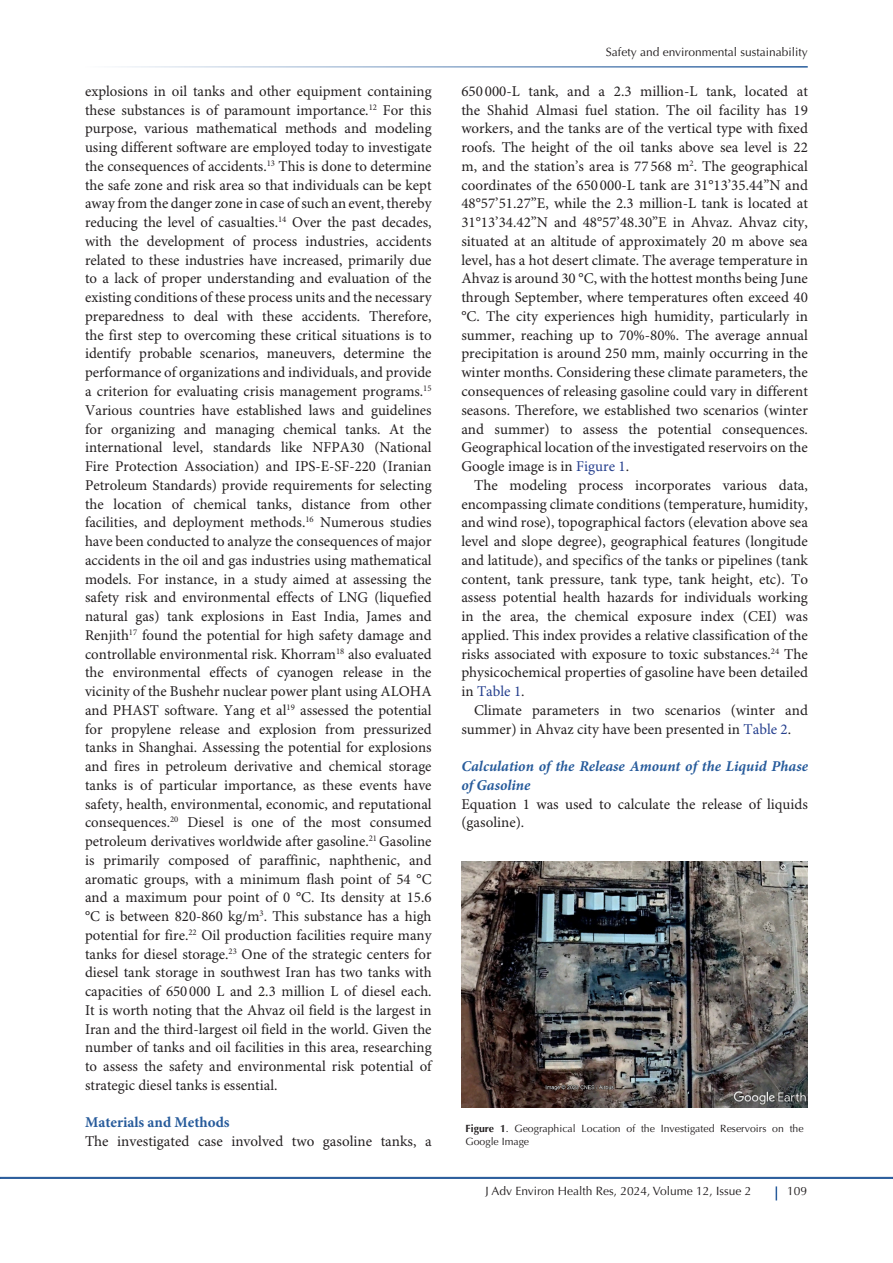
<style>
.page{position:relative;width:893px;height:1263px;background:#fff}
.page>*{position:absolute;margin:0;border:0;box-sizing:border-box;transform-origin:0 0}
.t1{font:15px/18.8px "Minion Pro";color:#231f20;text-align:justify}
.heading_1{font:italic 700 15px/18.8px "Minion Pro";color:#275b9b}
.heading_1-2{font:700 15px "Minion Pro";color:#275b9b}
.t2{font:12px "Optima LT Std";color:#231f20}
.t3{font:10.5px/13.5px "Optima LT Std";color:#231f20}
.s1{color:#253f8e}
.s2{font-weight:700}
</style>
<div class="page">
<hr style="left:0;top:1177px;width:893px;height:2px;background:#295c9b">
<svg style="left:776px;top:1186px;width:1px;height:14px"></svg>
<hr style="left:85px;top:66px;width:723px;height:2px;background:#265c9c">
<img style="left:461px;top:861px;width:347px;height:247px">
<p class="t1" style="left:85px;top:82px;width:348px">explosions in oil tanks and other equipment containing these substances is of paramount importance.<sup>12</sup> For this purpose, various mathematical methods and modeling using different software are employed today to investigate the consequences of accidents.<sup>13</sup> This is done to determine the safe zone and risk area so that individuals can be kept away from the danger zone in case of such an event, thereby reducing the level of casualties.<sup>14</sup> Over the past decades, with the development of process industries, accidents related to these industries have increased, primarily due to a lack of proper understanding and evaluation of the existing conditions of these process units and the necessary preparedness to deal with these accidents. Therefore, the first step to overcoming these critical situations is to identify probable scenarios, maneuvers, determine the performance of organizations and individuals, and provide a criterion for evaluating crisis management programs.<sup>15<br></sup>Various countries have established laws and guidelines for organizing and managing chemical tanks. At the international level, standards like NFPA30 (National Fire Protection Association) and IPS-E-SF-220 (Iranian Petroleum Standards) provide requirements for selecting the location of chemical tanks, distance from other facilities, and deployment methods.<sup>16</sup> Numerous studies have been conducted to analyze the consequences of major accidents in the oil and gas industries using mathematical models. For instance, in a study aimed at assessing the safety risk and environmental effects of LNG (liquefied natural gas) tank explosions in East India, James and Renjith<sup>17</sup> found the potential for high safety damage and controllable environmental risk. Khorram<sup>18</sup> also evaluated the environmental effects of cyanogen release in the vicinity of the Bushehr nuclear power plant using ALOHA and PHAST software. Yang et al<sup>19</sup> assessed the potential for propylene release and explosion from pressurized tanks in Shanghai. Assessing the potential for explosions and fires in petroleum derivative and chemical storage tanks is of particular importance, as these events have safety, health, environmental, economic, and reputational consequences.<sup>20</sup> Diesel is one of the most consumed petroleum derivatives worldwide after gasoline.<sup>21</sup> Gasoline is primarily composed of paraffinic, naphthenic, and aromatic groups, with a minimum flash point of 54 °C and a maximum pour point of 0 °C. Its density at 15.6 °C is between 820-860 kg/m<sup>3</sup>. This substance has a high potential for fire.<sup>22</sup> Oil production facilities require many tanks for diesel storage.<sup>23</sup> One of the strategic centers for diesel tank storage in southwest Iran has two tanks with capacities of 650 000 L and 2.3 million L of diesel each.<br>It is worth noting that the Ahvaz oil field is the largest in Iran and the third-largest oil field in the world. Given the number of tanks and oil facilities in this area, researching to assess the safety and environmental risk potential of strategic diesel tanks is essential.</p>
<p class="heading_1-2" style="left:85px;top:1112px;width:146px">Materials and Methods</p>
<p class="t1" style="left:85px;top:1132px;width:348px">The investigated case involved two gasoline tanks, a</p>
<p class="t2" style="left:606px;top:45px;width:203px">Safety and environmental sustainability</p>
<p class="t1" style="left:461px;top:82px;width:348px">650 000-L tank, and a 2.3 million-L tank, located at the Shahid Almasi fuel station. The oil facility has 19 workers, and the tanks are of the vertical type with fixed roofs. The height of the oil tanks above sea level is 22 m, and the station’s area is 77 568 m<sup>2</sup>. The geographical coordinates of the 650 000-L tank are 31°13’35.44”N and 48°57’51.27”E, while the 2.3 million-L tank is located at 31°13’34.42”N and 48°57’48.30”E in Ahvaz. Ahvaz city, situated at an altitude of approximately 20 m above sea level, has a hot desert climate. The average temperature in Ahvaz is around 30 °C, with the hottest months being June through September, where temperatures often exceed 40 °C. The city experiences high humidity, particularly in summer, reaching up to 70%-80%. The average annual precipitation is around 250 mm, mainly occurring in the winter months. Considering these climate parameters, the consequences of releasing gasoline could vary in different seasons. Therefore, we established two scenarios (winter and summer) to assess the potential consequences.<br>Geographical location of the investigated reservoirs on the Google image is in <span class="s1">Figure 1</span>.</p>
<p class="t1" style="left:461px;top:476px;width:348px;text-indent:13px">The modeling process incorporates various data, encompassing climate conditions (temperature, humidity, and wind rose), topographical factors (elevation above sea level and slope degree), geographical features (longitude and latitude), and specifics of the tanks or pipelines (tank content, tank pressure, tank type, tank height, etc). To assess potential health hazards for individuals working in the area, the chemical exposure index (CEI) was applied. This index provides a relative classification of the risks associated with exposure to toxic substances.<sup>24</sup> The physicochemical properties of gasoline have been detailed in <span class="s1">Table 1</span>.</p>
<p class="t1" style="left:461px;top:701px;width:348px;text-indent:13px">Climate parameters in two scenarios (winter and summer) in Ahvaz city have been presented in <span class="s1">Table 2</span>.</p>
<p class="heading_1" style="left:461px;top:757px;width:348px">Calculation of the Release Amount of the Liquid Phase of Gasoline</p>
<p class="t1" style="left:461px;top:795px;width:348px">Equation 1 was used to calculate the release of liquids (gasoline).</p>
<p class="t3" style="left:466px;top:1121px;width:340px"><span class="s2">Figure 1</span>. Geographical Location of the Investigated Reservoirs on the<br>Google Image</p>
<p class="t2" style="left:485px;top:1184px;width:268px">J Adv Environ Health Res, 2024, Volume 12, Issue 2</p>
<p class="t2" style="left:787px;top:1184px;width:22px">109</p>
</div>
